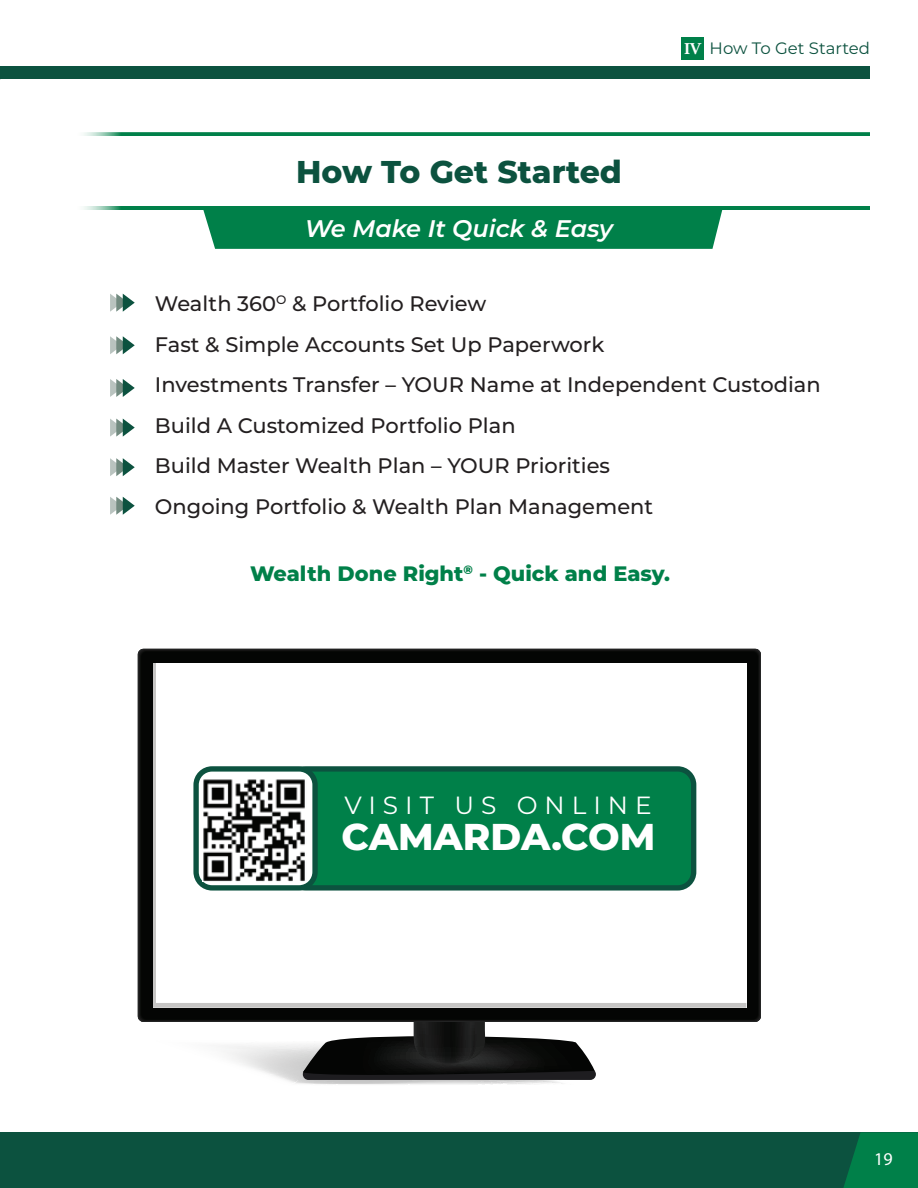
<style>
.page{position:relative;width:918px;height:1188px;background:#fff}
.page>*{position:absolute;margin:0;border:0;box-sizing:border-box;transform-origin:0 0}
.t1{font:800 37.35px "Montserrat";color:#fff}
.t2{font:800 31.5px "Montserrat";color:#0c523f}
.t3{font:24.9px "Montserrat";letter-spacing:.28em;color:#fff}
.t4{font:italic 600 24px "Montserrat";color:#fff}
.t5{font:500 21px/40.5px "Montserrat";color:#231f20}
.t6{font:800 20.85px "Montserrat";color:#008049}
.t7{font:18px "Myriad Pro";color:#fff}
.t8{font:16.5px "Montserrat";color:#0c523f}
.t9{font:700 16.5px "Adobe Garamond Pro";color:#fff}
</style>
<div class="page">
<div style="left:203px;top:210px;width:520px;height:39px;background:#008049"></div>
<hr style="left:74px;top:133px;width:796px;height:3px;background:#008049">
<hr style="left:74px;top:206px;width:796px;height:4px;background:#008049">
<svg style="left:110px;top:294px;width:25px;height:18px"></svg>
<svg style="left:110px;top:336px;width:25px;height:18px"></svg>
<svg style="left:110px;top:379px;width:25px;height:18px"></svg>
<svg style="left:110px;top:419px;width:25px;height:18px"></svg>
<svg style="left:110px;top:458px;width:25px;height:18px"></svg>
<svg style="left:110px;top:497px;width:25px;height:18px"></svg>
<svg style="left:225px;top:1022px;width:371px;height:63px"></svg>
<div style="left:142px;top:652px;width:615px;height:367px;background:#040504;border-radius:6px"></div>
<div style="left:153px;top:663px;width:593px;height:345px;background:#fff"></div>
<div style="left:290px;top:769px;width:404px;height:119px;background:#008049;border-radius:16px"></div>
<div style="left:287px;top:766px;width:409px;height:125px;border:5px solid #0c523f;border-radius:16px"></div>
<div style="left:196px;top:769px;width:119px;height:119px;background:#fff;border-radius:16px"></div>
<div style="left:193px;top:766px;width:125px;height:125px;border:5px solid #0c523f;border-radius:16px"></div>
<img style="left:203px;top:779px;width:102px;height:102px">
<div style="left:0;top:66px;width:870px;height:13px;background:#0c523f"></div>
<div style="left:682px;top:37px;width:22px;height:22px;background:#008049"></div>
<div style="left:0;top:1132px;width:918px;height:56px;background:#0c523f"></div>
<svg style="left:843px;top:1132px;width:75px;height:56px"></svg>
<h2 class="t2" style="left:296px;top:148px;width:327px">How To Get Started</h2>
<p class="t4" style="left:305px;top:212px;width:310px">We Make It Quick &amp; Easy</p>
<p class="t9" style="left:684px;top:39px;width:18px">IV</p>
<p class="t8" style="left:710px;top:37px;width:162px">How To Get Started</p>
<p class="t5" style="left:155px;top:283px;width:667px">Wealth 360<sup>O</sup> &amp; Portfolio Review<br>Fast &amp; Simple Accounts Set Up Paperwork<br>Investments Transfer – YOUR Name at Independent Custodian Build A Customized Portfolio Plan<br>Build Master Wealth Plan – YOUR Priorities<br>Ongoing Portfolio &amp; Wealth Plan Management</p>
<p class="t6" style="left:250px;top:558px;width:421px">Wealth Done Right<sup>®</sup> - Quick and Easy.</p>
<p class="t3" style="left:345px;top:788px;width:309px">VISIT US ONLINE</p>
<h1 class="t1" style="left:342px;top:809px;width:315px">CAMARDA.COM</h1>
<p class="t7" style="left:874px;top:1148px;width:20px">19</p>
</div>
